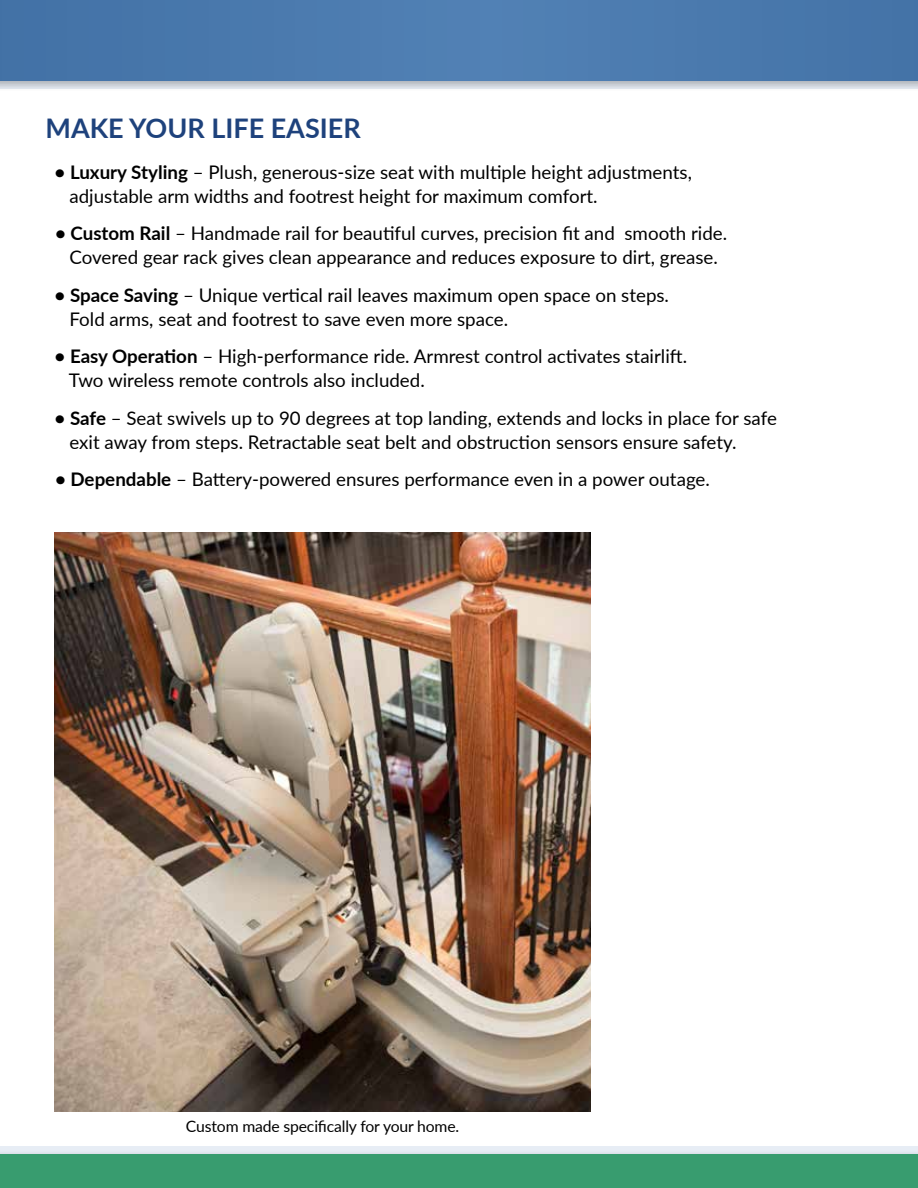
<style>
.page{position:relative;width:918px;height:1188px;background:#fff}
.page>*{position:absolute;margin:0;border:0;box-sizing:border-box;transform-origin:0 0}
.t1{font:700 27px "Lato";color:#1e427c}
.t2{font:18.75px/24px "Lato";color:#000}
.t3{font:15.75px "Lato";letter-spacing:-.01em;color:#000}
.s1{font-weight:700}
</style>
<div class="page">
<div style="left:0;top:0;width:918px;height:92px;background:#000;opacity:.27"></div>
<div style="left:0;top:0;width:918px;height:81px;background:#4a79ad"></div>
<div style="left:0;top:1146px;width:918px;height:8px;background:#e7edf5"></div>
<div style="left:0;top:1150px;width:918px;height:38px;background:#e0e6ee"></div>
<div style="left:0;top:1154px;width:918px;height:34px;background:#389c6f"></div>
<img style="left:54px;top:532px;width:537px;height:579px">
<h1 class="t1" style="left:45px;top:108px;width:317px">MAKE YOUR LIFE EASIER</h1>
<p class="t2" style="left:69px;top:159px;width:624px;text-indent:-15px"><span class="s1">• Luxury Styling</span> – Plush, generous-size seat with multiple height adjustments, adjustable arm widths and footrest height for maximum comfort.</p>
<p class="t2" style="left:55px;top:221px;width:674px;text-align:center"><span class="s1">• Custom Rail</span> – Handmade rail for beautiful curves, precision fit and smooth ride.<br>Covered gear rack gives clean appearance and reduces exposure to dirt, grease.</p>
<p class="t2" style="left:69px;top:282px;width:601px;text-indent:-15px"><span class="s1">• Space Saving</span> – Unique vertical rail leaves maximum open space on steps.<br>Fold arms, seat and footrest to save even more space.</p>
<p class="t2" style="left:69px;top:344px;width:620px;text-indent:-14px"><span class="s1">• Easy Operation</span> – High-performance ride. Armrest control activates stairlift.<br>Two wireless remote controls also included.</p>
<p class="t2" style="left:69px;top:405px;width:709px;text-indent:-15px"><span class="s1">• Safe</span> – Seat swivels up to 90 degrees at top landing, extends and locks in place for safe exit away from steps. Retractable seat belt and obstruction sensors ensure safety.</p>
<p class="t2" style="left:55px;top:467px;width:656px"><span class="s1">• Dependable</span> – Battery-powered ensures performance even in a power outage.</p>
<p class="t3" style="left:186px;top:1115px;width:275px">Custom made specifically for your home.</p>
</div>
